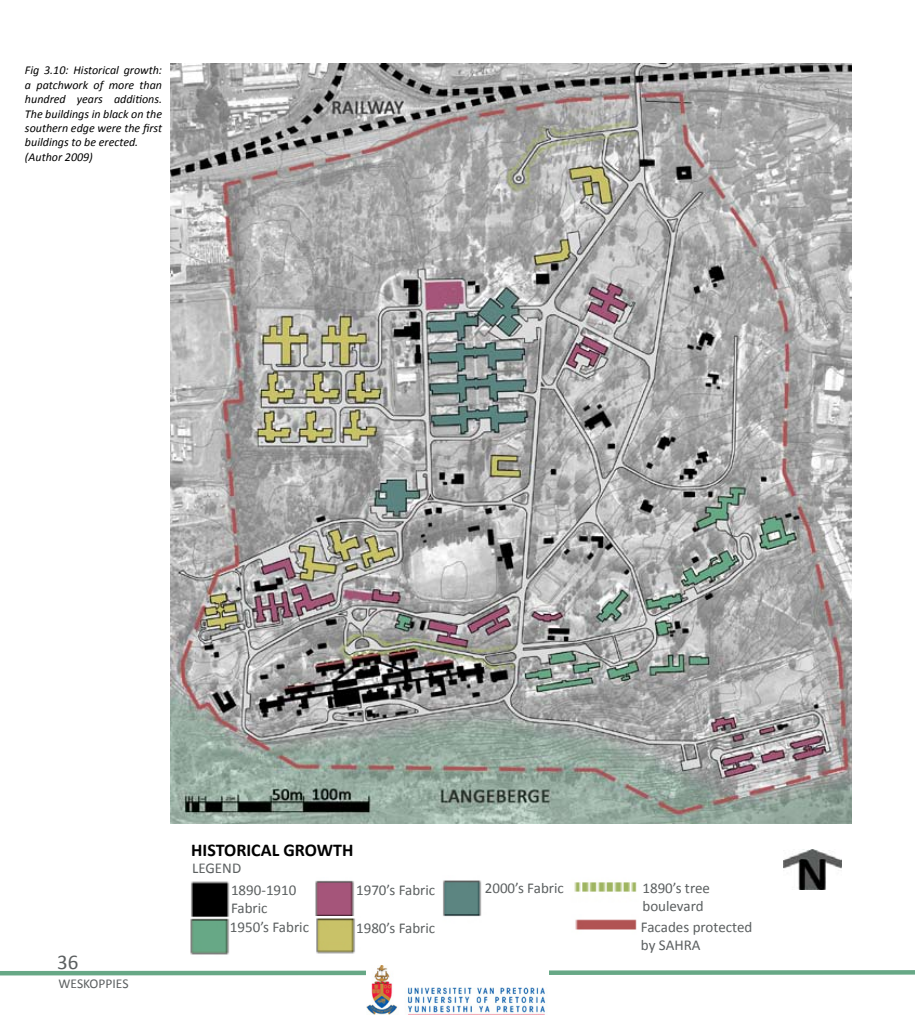
<style>
.page{position:relative;width:915px;height:1021px;background:#fff}
.page>*{position:absolute;margin:0;border:0;box-sizing:border-box;transform-origin:0 0}
.t1{font:21px "Calibri";color:#5b5f60}
.t2{font:700 18px "Calibri";color:#000}
.t3{font:15px/18px "Calibri";color:#5b5f60}
.t4{font:13.5px "Calibri";color:#5b5f60}
.t5{font:italic 12px/14.4px "Calibri";color:#000}
</style>
<div class="page">
<img style="left:191px;top:881px;width:39px;height:36px">
<img style="left:190px;top:918px;width:39px;height:37px">
<img style="left:315px;top:880px;width:39px;height:36px">
<img style="left:316px;top:918px;width:39px;height:36px">
<img style="left:443px;top:880px;width:39px;height:37px">
<img style="left:574px;top:882px;width:63px;height:10px">
<img style="left:575px;top:919px;width:62px;height:11px">
<img style="left:783px;top:850px;width:58px;height:39px">
<svg style="left:0;top:970px;width:914px;height:6px;background:#8dbda4"></svg>
<img style="left:170px;top:64px;width:680px;height:759px">
<img style="left:367px;top:965px;width:181px;height:49px">
<p class="t5" style="left:25px;top:63px;width:139px">Fig 3.10: Historical growth: a patchwork of more than hundred years additions.<br>The buildings in black on the southern edge were the first buildings to be erected. (Author 2009)</p>
<h1 class="t1" style="left:57px;top:948px;width:23px">36</h1>
<p class="t4" style="left:58px;top:974px;width:71px">WESKOPPIES</p>
<h2 class="t2" style="left:191px;top:839px;width:164px">HISTORICAL GROWTH</h2>
<p class="t3" style="left:231px;top:855px;width:67px;line-height:22.2px;text-indent:-39px">LEGEND<br>1890-1910</p>
<p class="t3" style="left:230px;top:897px;width:81px;line-height:19.2px">Fabric<br>1950’s Fabric</p>
<p class="t3" style="left:356px;top:880px;width:81px">1970’s Fabric</p>
<p class="t3" style="left:356px;top:918px;width:81px">1980’s Fabric</p>
<p class="t3" style="left:484px;top:878px;width:81px">2000’s Fabric</p>
<p class="t3" style="left:642px;top:878px;width:69px">1890’s tree boulevard</p>
<p class="t3" style="left:640px;top:917px;width:113px">Facades protected by SAHRA</p>
</div>
